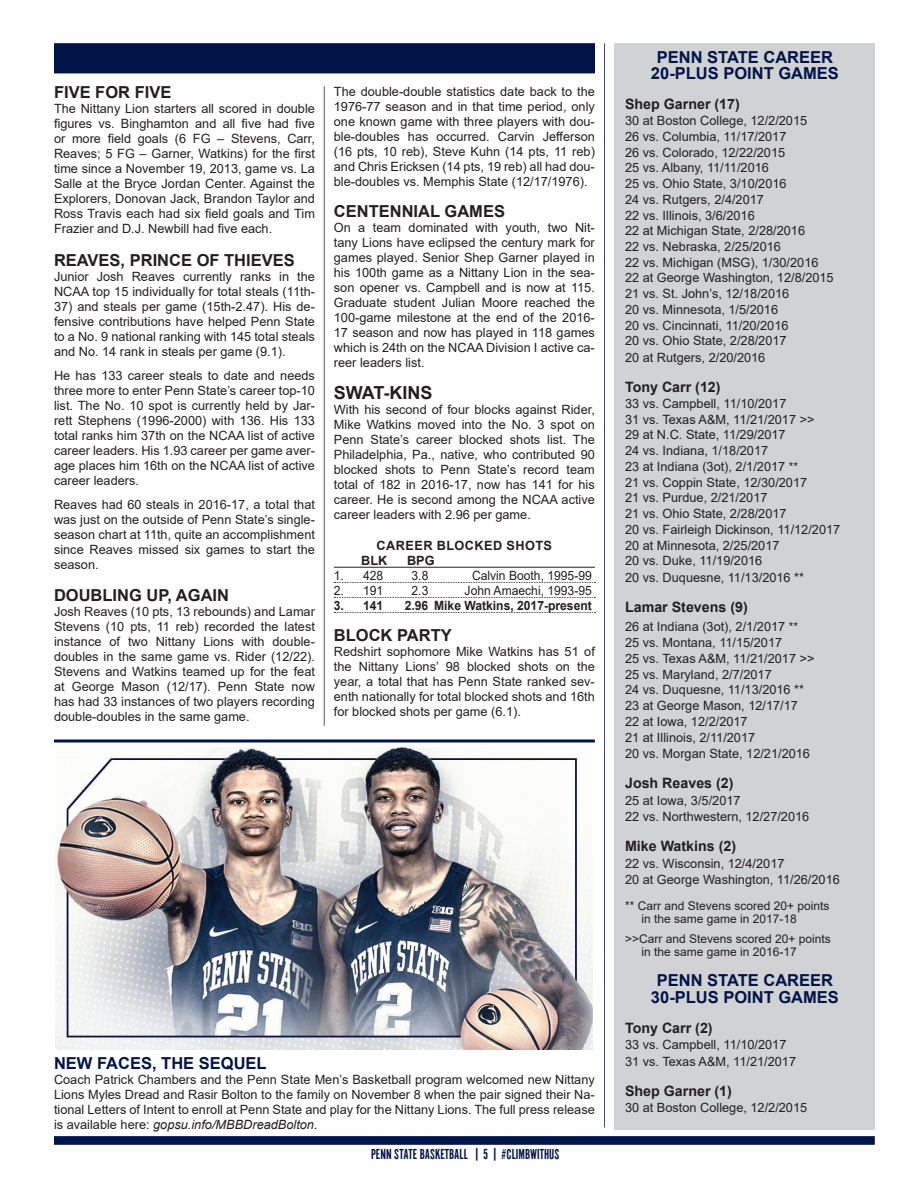
<style>
.page{position:relative;width:918px;height:1188px;background:#fff}
.page>*{position:absolute;margin:0;border:0;box-sizing:border-box;transform-origin:0 0}
.t1{font:700 18px "Arial";color:#231f20}
.t2{font:700 16.5px/16.5px "Arial";color:#001447;text-align:center}
.t3{font:700 16.5px "Arial";color:#231f20}
.t4{font:15px "Alternate Gothic Com No 1";color:#001447}
.t5{font:700 14.25px "Arial";color:#231f20}
.t6{font:12.75px/15px "Arial";color:#231f20;text-align:justify}
.t7{font:12.75px "Arial";color:#231f20;scale:.95 1}
.t8{font:700 12.75px "Arial";color:#231f20;scale:.95 1}
.t9{font:700 12.75px/15px "Arial";letter-spacing:.035em;color:#231f20}
.t10{font:700 12.75px "Arial";color:#231f20}
.t11{font:12px/13.5px "Arial";color:#231f20}
.s1{font-style:italic}
.s2{font-size:12px}
</style>
<div class="page">
<div style="left:54px;top:43px;width:821px;height:30px;background:#001447;border:2px solid #001447"></div>
<div style="left:54px;top:1136px;width:821px;height:9px;background:#001447;border:2px solid #001447"></div>
<img style="left:56px;top:747px;width:536px;height:302px">
<hr style="left:54px;top:740px;width:541px;height:2px;background:#001648">
<hr style="left:324px;top:86px;width:1px;height:640px;background:#231f20">
<hr style="left:334px;top:567px;width:261px;height:1px;background:#231f20">
<svg style="left:334px;top:582px;width:262px;height:1px"></svg>
<svg style="left:334px;top:597px;width:262px;height:1px"></svg>
<svg style="left:334px;top:612px;width:262px;height:1px"></svg>
<div style="left:595px;top:43px;width:34px;height:35px;background:#fff"></div>
<hr style="left:604px;top:43px;width:1px;height:1085px;background:#001146">
<div style="left:614px;top:43px;width:261px;height:1087px;background:#d1d2d4"></div>
<p class="t3" style="left:54px;top:81px;width:119px">FIVE FOR FIVE</p>
<p class="t6" style="left:54px;top:101px;width:263px">The Nittany Lion starters all scored in double figures vs. Binghamton and all five had five or more field goals (6 FG – Stevens, Carr, Reaves; 5 FG – Garner, Watkins) for the first time since a November 19, 2013, game vs. La Salle at the Bryce Jordan Center. Against the Explorers, Donovan Jack, Brandon Taylor and Ross Travis each had six field goals and Tim Frazier and D.J. Newbill had five each.</p>
<p class="t3" style="left:54px;top:249px;width:242px">REAVES, PRINCE OF THIEVES</p>
<p class="t6" style="left:54px;top:269px;width:263px">Junior Josh Reaves currently ranks in the<br>NCAA top 15 individually for total steals (11th-</p>
<p class="t6" style="left:54px;top:299px;width:263px">37) and steals per game (15th-2.47). His de&shy;fensive contributions have helped Penn State to a No. 9 national ranking with 145 total steals and No. 14 rank in steals per game (9.1).</p>
<p class="t6" style="left:54px;top:368px;width:263px">He has 133 career steals to date and needs three more to enter Penn State’s career top-10 list. The No. 10 spot is currently held by Jar&shy;rett Stephens (1996-2000) with 136. His 133 total ranks him 37th on the NCAA list of active career leaders. His 1.93 career per game aver&shy;age places him 16th on the NCAA list of active career leaders.</p>
<p class="t6" style="left:54px;top:497px;width:262px">Reaves had 60 steals in 2016-17, a total that was just on the outside of Penn State’s single&shy;season chart at 11th, quite an accomplishment since Reaves missed six games to start the season.</p>
<p class="t3" style="left:54px;top:583px;width:177px">DOUBLING UP, AGAIN</p>
<p class="t6" style="left:54px;top:604px;width:262px">Josh Reaves (10 pts, 13 rebounds) and Lamar Stevens (10 pts, 11 reb) recorded the latest instance of two Nittany Lions with double&shy;doubles in the same game vs. Rider (12/22).<br>Stevens and Watkins teamed up for the feat at George Mason (12/17). Penn State now has had 33 instances of two players recording double-doubles in the same game.</p>
<p class="t6" style="left:334px;top:84px;width:263px">The double-double statistics date back to the 1976-77 season and in that time period, only one known game with three players with dou&shy;ble-doubles has occurred. Carvin Jefferson (16 pts, 10 reb), Steve Kuhn (14 pts, 11 reb) and Chris Ericksen (14 pts, 19 reb) all had dou&shy;ble-doubles vs. Memphis State (12/17/1976).</p>
<p class="t3" style="left:334px;top:200px;width:173px">CENTENNIAL GAMES</p>
<p class="t6" style="left:334px;top:220px;width:263px">On a team dominated with youth, two Nit&shy;tany Lions have eclipsed the century mark for games played. Senior Shep Garner played in his 100th game as a Nittany Lion in the sea&shy;son opener vs. Campbell and is now at 115.<br>Graduate student Julian Moore reached the 100-game milestone at the end of the 2016- 17 season and now has played in 118 games which is 24th on the NCAA Division I active ca&shy;reer leaders list.</p>
<h1 class="t1" style="left:334px;top:380px;width:100px">SWAT-KINS</h1>
<p class="t6" style="left:334px;top:402px;width:263px">With his second of four blocks against Rider, Mike Watkins moved into the No. 3 spot on Penn State’s career blocked shots list. The Philadelphia, Pa., native, who contributed 90 blocked shots to Penn State’s record team total of 182 in 2016-17, now has 141 for his career. He is second among the NCAA active career leaders with 2.96 per game.</p>
<p class="t9" style="left:361px;top:538px;width:192px;text-indent:15px">CAREER BLOCKED SHOTS<br>BLK</p>
<p class="t10" style="left:407px;top:551px;width:29px">BPG</p>
<p class="t7" style="left:334px;top:567px;width:54px">1. 428</p>
<p class="t7" style="left:412px;top:567px;width:19px">3.8</p>
<p class="t7" style="left:472px;top:567px;width:128px">Calvin Booth, 1995-99</p>
<p class="t7" style="left:334px;top:582px;width:54px">2. 191</p>
<p class="t7" style="left:412px;top:582px;width:19px">2.3</p>
<p class="t7" style="left:465px;top:582px;width:135px">John Amaechi, 1993-95</p>
<p class="t8" style="left:334px;top:596px;width:54px">3. 141</p>
<p class="t8" style="left:405px;top:596px;width:198px">2.96 Mike Watkins, 2017-present</p>
<p class="t3" style="left:334px;top:624px;width:119px">BLOCK PARTY</p>
<p class="t6" style="left:334px;top:644px;width:262px">Redshirt sophomore Mike Watkins has 51 of the Nittany Lions’ 98 blocked shots on the year, a total that has Penn State ranked sev&shy;enth nationally for total blocked shots and 16th for blocked shots per game (6.1).</p>
<p class="t2" style="left:54px;top:1055px;width:214px">NEW FACES, THE SEQUEL</p>
<p class="t6" style="left:54px;top:1072px;width:542px">Coach Patrick Chambers and the Penn State Men’s Basketball program welcomed new Nittany Lions Myles Dread and Rasir Bolton to the family on November 8 when the pair signed their Na&shy;tional Letters of Intent to enroll at Penn State and play for the Nittany Lions. The full press release is available here: <span class="s1">gopsu.info/MBBDreadBolton.</span></p>
<p class="t4" style="left:371px;top:1147px;width:190px">PENN STATE BASKETBALL | 5 | #CLIMBWITHUS</p>
<p class="t2" style="left:651px;top:49px;width:189px">PENN STATE CAREER<br>20-PLUS POINT GAMES</p>
<p class="t5" style="left:625px;top:94px;width:116px">Shep Garner (17)</p>
<p class="t6" style="left:625px;top:113px;width:210px;line-height:15.8px;text-align:left">30 at Boston College, 12/2/2015<br>26 vs. Columbia, 11/17/2017<br>26 vs. Colorado, 12/22/2015<br>25 vs. Albany, 11/11/2016<br>25 vs. Ohio State, 3/10/2016<br>24 vs. Rutgers, 2/4/2017<br>22 vs. Illinois, 3/6/2016<br>22 at Michigan State, 2/28/2016<br>22 vs. Nebraska, 2/25/2016<br>22 vs. Michigan (MSG), 1/30/2016<br>22 at George Washington, 12/8/2015<br>21 vs. St. John’s, 12/18/2016<br>20 vs. Minnesota, 1/5/2016<br>20 vs. Cincinnati, 11/20/2016<br>20 vs. Ohio State, 2/28/2017<br>20 at Rutgers, 2/20/2016</p>
<p class="t5" style="left:625px;top:377px;width:97px">Tony Carr (12)</p>
<p class="t6" style="left:625px;top:395px;width:217px;line-height:15.8px;text-align:left">33 vs. Campbell, 11/10/2017<br>31 vs. Texas A&amp;M, 11/21/2017 &gt;&gt;<br>29 at N.C. State, 11/29/2017<br>24 vs. Indiana, 1/18/2017<br>23 at Indiana (3ot), 2/1/2017 <span class="s2">**<br></span>21 vs. Coppin State, 12/30/2017<br>21 vs. Purdue, 2/21/2017<br>21 vs. Ohio State, 2/28/2017<br>20 vs. Fairleigh Dickinson, 11/12/2017<br>20 at Minnesota, 2/25/2017<br>20 vs. Duke, 11/19/2016<br>20 vs. Duquesne, 11/13/2016 **</p>
<p class="t5" style="left:625px;top:597px;width:124px">Lamar Stevens (9)</p>
<p class="t6" style="left:625px;top:619px;width:191px;line-height:15.9px;text-align:left">26 at Indiana (3ot), 2/1/2017 <span class="s2">**<br></span>25 vs. Montana, 11/15/2017<br>25 vs. Texas A&amp;M, 11/21/2017 &gt;&gt;<br>25 vs. Maryland, 2/7/2017<br>24 vs. Duquesne, 11/13/2016 **<br>23 at George Mason, 12/17/17<br>22 at Iowa, 12/2/2017<br>21 at Illinois, 2/11/2017<br>20 vs. Morgan State, 12/21/2016</p>
<p class="t5" style="left:625px;top:773px;width:110px">Josh Reaves (2)</p>
<p class="t6" style="left:625px;top:792px;width:186px;line-height:16.5px">25 at Iowa, 3/5/2017<br>22 vs. Northwestern, 12/27/2016</p>
<p class="t5" style="left:625px;top:836px;width:113px">Mike Watkins (2)</p>
<p class="t6" style="left:625px;top:855px;width:216px;line-height:16.5px">22 vs. Wisconsin, 12/4/2017<br>20 at George Washington, 11/26/2016</p>
<p class="t11" style="left:642px;top:898px;width:189px;text-indent:-16px">** Carr and Stevens scored 20+ points in the same game in 2017-18</p>
<p class="t11" style="left:642px;top:931px;width:191px;text-indent:-16px">&gt;&gt;Carr and Stevens scored 20+ points in the same game in 2016-17</p>
<p class="t2" style="left:651px;top:972px;width:189px">PENN STATE CAREER<br>30-PLUS POINT GAMES</p>
<p class="t5" style="left:625px;top:1017px;width:89px">Tony Carr (2)</p>
<p class="t6" style="left:625px;top:1036px;width:173px;line-height:16.5px">33 vs. Campbell, 11/10/2017<br>31 vs. Texas A&amp;M, 11/21/2017</p>
<p class="t5" style="left:625px;top:1080px;width:108px">Shep Garner (1)</p>
<p class="t6" style="left:625px;top:1100px;width:184px">30 at Boston College, 12/2/2015</p>
</div>
